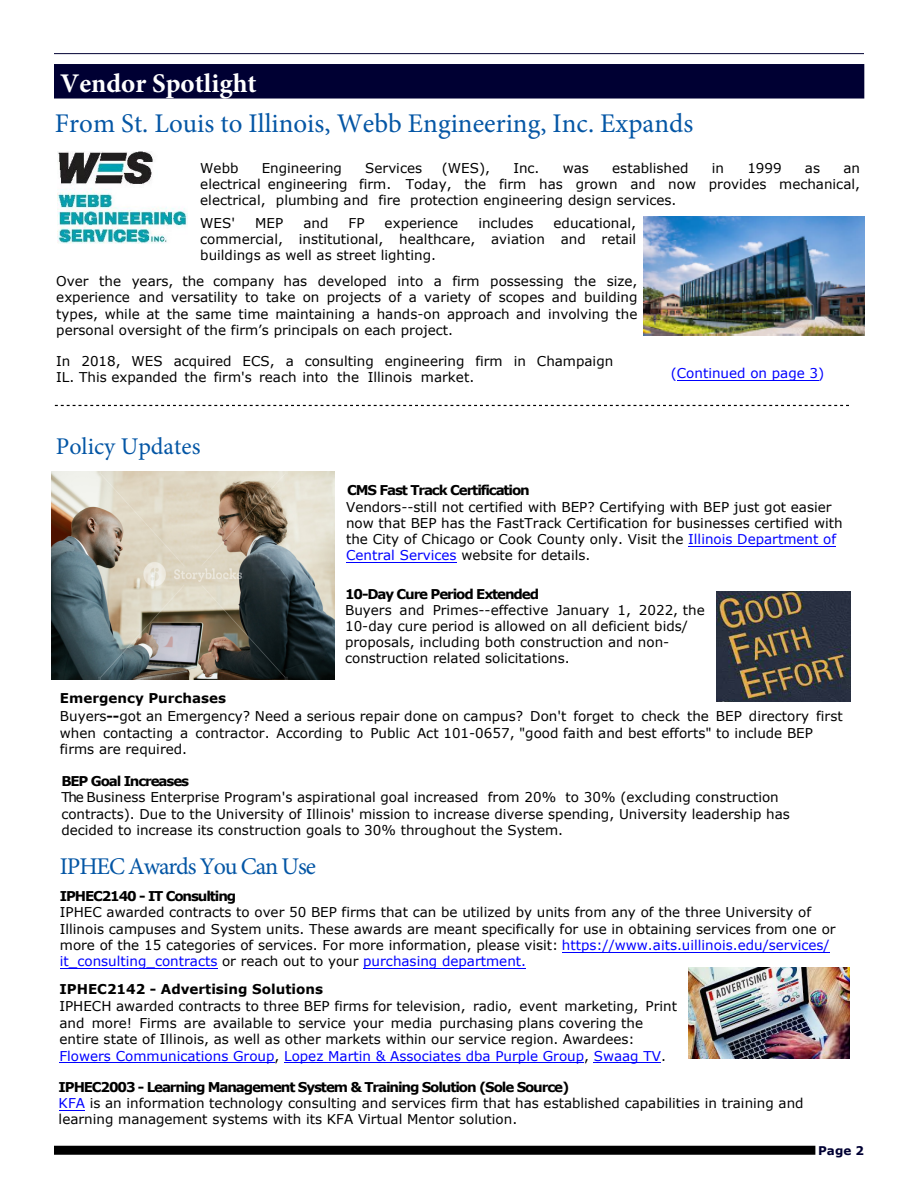
<style>
.page{position:relative;width:918px;height:1188px;background:#fff}
.page>*{position:absolute;margin:0;border:0;box-sizing:border-box;transform-origin:0 0}
.t1{font:27px "Minion Pro";color:#0456a5}
.t2{font:700 27px "Minion Pro";color:#fff}
.t3{font:24px "Minion Pro";letter-spacing:-.045em;color:#0456a5}
.t4{font:24px "Minion Pro";color:#0456a5}
.t5{font:13.5px/16.2px "Verdana";color:#000}
.t6{font:700 13.5px "Verdana";letter-spacing:-.085em;color:#000}
.t7{font:700 13.5px "Verdana";letter-spacing:-.085em;color:#000}
.t8{font:700 13.5px "Verdana";color:#000}
.t9{font:13.5px "Verdana";color:#00f}
.t10{font:700 12px "Verdana";color:#003}
.s1{font-style:inherit}
.s2{color:#00f}
.s3{font-weight:700}
</style>
<div class="page">
<hr style="left:54px;top:53px;width:810px;height:1px;background:#003">
<div style="left:54px;top:1146px;width:761px;height:9px;background:#000"></div>
<svg style="left:55px;top:405px;width:794px;height:1px"></svg>
<img style="left:58px;top:152px;width:130px;height:91px">
<hr style="left:677px;top:380px;width:141px;height:1px;background:#00f">
<hr style="left:688px;top:546px;width:148px;height:1px;background:#00f">
<hr style="left:346px;top:562px;width:111px;height:1px;background:#00f">
<hr style="left:562px;top:952px;width:267px;height:1px;background:#00f">
<hr style="left:60px;top:968px;width:157px;height:1px;background:#00f">
<hr style="left:363px;top:968px;width:163px;height:1px;background:#00f">
<hr style="left:60px;top:1063px;width:215px;height:1px;background:#00f">
<hr style="left:284px;top:1063px;width:300px;height:1px;background:#00f">
<hr style="left:594px;top:1063px;width:67px;height:1px;background:#00f">
<svg style="left:59px;top:1110px;width:26px;height:1px"></svg>
<div style="left:54px;top:64px;width:810px;height:35px;background:#003"></div>
<img style="left:643px;top:217px;width:221px;height:119px">
<img style="left:52px;top:471px;width:282px;height:209px">
<img style="left:717px;top:591px;width:133px;height:111px">
<img style="left:689px;top:968px;width:161px;height:91px">
<p class="t2" style="left:60px;top:64px;width:198px">Vendor Spotlight</p>
<h2 class="t1" style="left:55px;top:105px;width:640px">From St. Louis to Illinois, Webb Engineering, Inc. Expands</h2>
<p class="t5" style="left:200px;top:159px;width:40px">Webb</p>
<p class="t5" style="left:262px;top:159px;width:82px">Engineering</p>
<p class="t5" style="left:365px;top:159px;width:58px">Services</p>
<p class="t5" style="left:442px;top:159px;width:50px">(WES),</p>
<p class="t5" style="left:513px;top:159px;width:28px">Inc.</p>
<p class="t5" style="left:563px;top:159px;width:28px">was</p>
<p class="t5" style="left:200px;top:159px;width:497px;text-indent:412px">established electrical engineering firm. Today, the firm has grown and now electrical, plumbing and fire protection engineering design services.</p>
<p class="t5" style="left:709px;top:159px;width:153px">in<br>provides mechanical,</p>
<p class="t5" style="left:747px;top:159px;width:36px">1999</p>
<p class="t5" style="left:805px;top:159px;width:17px">as</p>
<p class="t5" style="left:843px;top:159px;width:18px">an</p>
<p class="t5" style="left:200px;top:214px;width:36px">WES'</p>
<p class="t5" style="left:255px;top:214px;width:30px">MEP</p>
<p class="t5" style="left:303px;top:214px;width:27px">and</p>
<p class="t5" style="left:349px;top:214px;width:17px">FP</p>
<p class="t5" style="left:385px;top:214px;width:75px">experience</p>
<p class="t5" style="left:200px;top:214px;width:346px;text-indent:278px">includes commercial, institutional, healthcare, aviation buildings as well as street lighting.</p>
<p class="t5" style="left:554px;top:214px;width:84px;text-align:center">educational, and retail</p>
<p class="t5" style="left:56px;top:273px;width:34px">Over</p>
<p class="t5" style="left:99px;top:273px;width:23px">the</p>
<p class="t5" style="left:132px;top:273px;width:177px">years, the company has</p>
<p class="t5" style="left:318px;top:273px;width:71px">developed</p>
<p class="t5" style="left:397px;top:273px;width:27px">into</p>
<p class="t5" style="left:434px;top:273px;width:10px">a</p>
<p class="t5" style="left:452px;top:273px;width:29px">firm</p>
<p class="t5" style="left:490px;top:273px;width:75px">possessing</p>
<p class="t5" style="left:574px;top:273px;width:23px">the</p>
<p class="t5" style="left:607px;top:273px;width:32px">size,</p>
<p class="t5" style="left:56px;top:289px;width:583px;text-align:justify">experience and versatility to take on projects of a variety of scopes and building types, while at the same time maintaining a hands-on approach and involving the personal oversight of the firm’s principals on each project.</p>
<p class="t5" style="left:56px;top:353px;width:559px">In 2018, WES acquired ECS, a consulting engineering firm in Champaign</p>
<p class="t5" style="left:56px;top:369px;width:419px">IL. This expanded the firm's reach into the Illinois market.</p>
<h2 class="t4" style="left:56px;top:431px;width:146px">Policy Updates</h2>
<p class="t9" style="left:671px;top:364px;width:155px">(Continued on page 3)</p>
<h5 class="t7" style="left:347px;top:481px;width:184px"><span class="s1">CMS</span> Fast Track Certification</h5>
<p class="t5" style="left:346px;top:499px;width:498px">Vendors--still not certified with BEP? Certifying with BEP just got easier now that BEP has the FastTrack Certification for businesses certified with the City of Chicago or Cook County only. Visit the <span class="s2">Illinois Department of Central Services</span> website for details.</p>
<h5 class="t7" style="left:345px;top:584px;width:196px">10-Day Cure Period Extended</h5>
<p class="t5" style="left:345px;top:602px;width:361px">Buyers and Primes--effective January 1, 2022, the 10-day cure period is allowed on all deficient bids/ proposals, including both construction and non&shy;construction related solicitations.</p>
<h5 class="t8" style="left:60px;top:688px;width:168px">Emergency Purchases</h5>
<p class="t5" style="left:60px;top:708px;width:784px">Buyers<span class="s3">--</span>got an Emergency? Need a serious repair done on campus? Don't forget to check the BEP directory first when contacting a contractor. According to Public Act 101-0657, "good faith and best efforts" to include BEP firms are required.</p>
<h5 class="t6" style="left:61px;top:772px;width:129px">BEP Goal Increases</h5>
<p class="t5" style="left:61px;top:789px;width:730px">The Business Enterprise Program's aspirational goal increased from 20% to 30% (excluding construction contracts). Due to the University of Illinois' mission to increase diverse spending, University leadership has decided to increase its construction goals to 30% throughout the System.</p>
<h2 class="t3" style="left:60px;top:850px;width:258px">IPHEC Awards You Can Use</h2>
<h5 class="t6" style="left:60px;top:887px;width:178px">IPHEC2140 - IT Consulting</h5>
<p class="t5" style="left:60px;top:904px;width:777px">IPHEC awarded contracts to over 50 BEP firms that can be utilized by units from any of the three University of Illinois campuses and System units. These awards are meant specifically for use in obtaining services from one or more of the 15 categories of services. For more information, please visit: <span class="s2">https://www.aits.uillinois.edu/services/ it_consulting_contracts</span> or reach out to your <span class="s2">purchasing department.</span></p>
<h5 class="t8" style="left:59px;top:980px;width:265px">IPHEC2142 - Advertising Solutions</h5>
<p class="t5" style="left:59px;top:998px;width:619px;line-height:16.6px">IPHECH awarded contracts to three BEP firms for television, radio, event marketing, Print and more! Firms are available to service your media purchasing plans covering the entire state of Illinois, as well as other markets within our service region. Awardees:<br><span class="s2">Flowers Communications Group</span>, <span class="s2">Lopez Martin &amp; Associates dba Purple Group</span>, <span class="s2">Swaag TV</span>.</p>
<h5 class="t6" style="left:59px;top:1077px;width:512px">IPHEC2003 - Learning Management System &amp; Training Solution (Sole Source)</h5>
<p class="t5" style="left:59px;top:1095px;width:747px"><span class="s2">KFA</span> is an information technology consulting and services firm that has established capabilities in training and learning management systems with its KFA Virtual Mentor solution.</p>
<p class="t10" style="left:818px;top:1142px;width:47px">Page 2</p>
</div>
